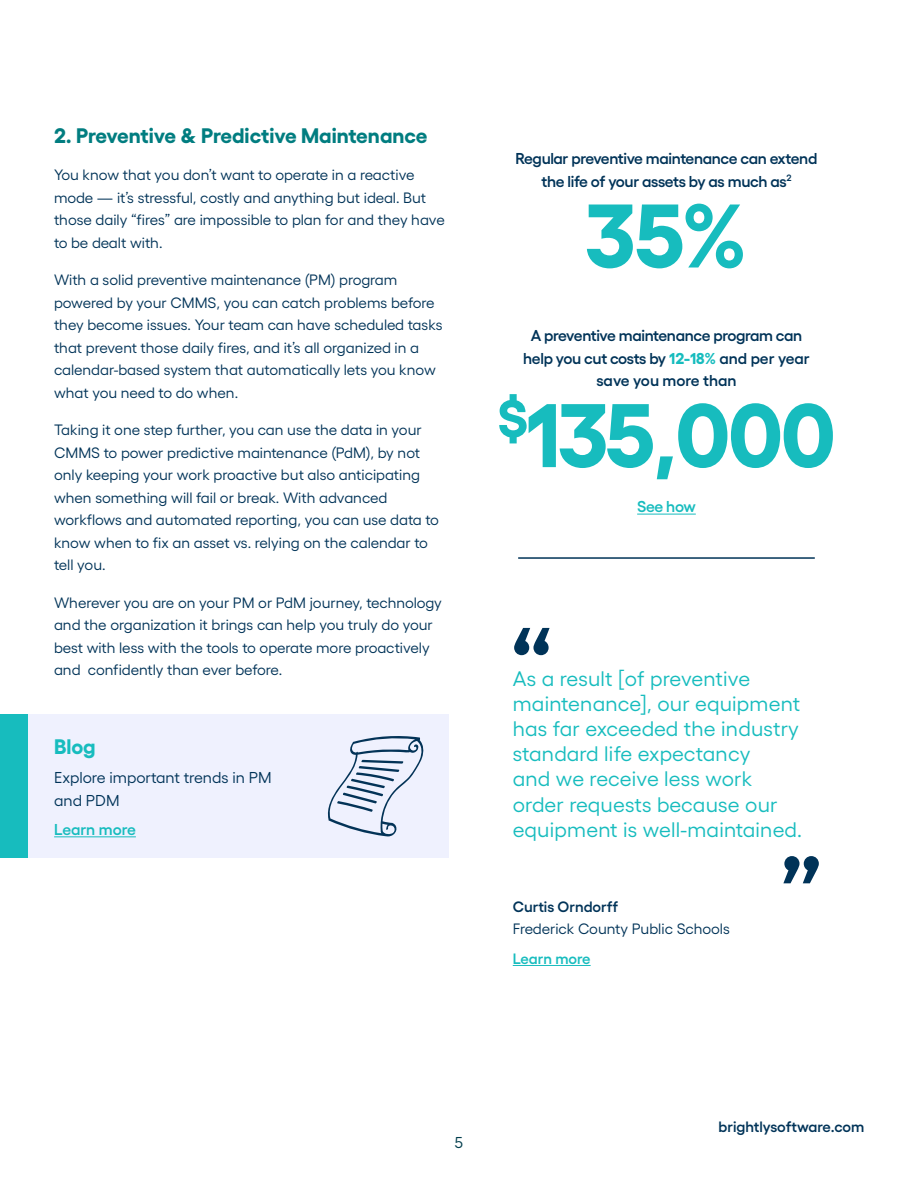
<style>
.page{position:relative;width:918px;height:1188px;background:#fff}
.page>*{position:absolute;margin:0;border:0;box-sizing:border-box;transform-origin:0 0}
.t1{font:700 90px "Yellix";letter-spacing:-.025em;color:#17bcbe}
.t2{font:700 90px "Yellix";color:#003358}
.t3{font:21px/25.2px "Yellix";letter-spacing:.01em;color:#17bcbe}
.t4{font:700 21px "Yellix";color:#017d80}
.t5{font:700 21px "Yellix";color:#17bcbe}
.t6{font:600 15.75px/22.5px "Yellix";letter-spacing:-.02em;color:#003358;text-align:center}
.t7{font:15.75px/22.5px "Yellix";color:#003358}
.t8{font:600 15.75px "Yellix";color:#17bcbe}
.t9{font:600 15.75px "Yellix";letter-spacing:-.02em;color:#17bcbe}
.t10{font:15.75px "Yellix";color:#003d4c}
.t11{font:15px/22.5px "Yellix";color:#003358}
.t12{font:600 15px "Yellix";color:#003358}
.t13{font:600 15px "Yellix";color:#17bcbe}
.s1{font-weight:700;color:#17bcbe}
</style>
<div class="page">
<div style="left:0;top:714px;width:449px;height:144px;background:#eff1fe"></div>
<hr style="left:54px;top:836px;width:82px;height:1px;background:#17bcbe">
<div style="left:0;top:714px;width:27px;height:144px;background:#17bcbe"></div>
<hr style="left:513px;top:965px;width:78px;height:1px;background:#17bcbe">
<hr style="left:637px;top:514px;width:59px;height:1px;background:#17bcbe">
<hr style="left:518px;top:557px;width:297px;height:2px;background:#003358">
<svg style="left:327px;top:736px;width:97px;height:100px"></svg>
<h2 class="t4" style="left:54px;top:118px;width:375px">2. Preventive &amp; Predictive Maintenance</h2>
<p class="t11" style="left:54px;top:162px;width:392px">You know that you don’t want to operate in a reactive mode — it’s stressful, costly and anything but ideal. But those daily “fires” are impossible to plan for and they have to be dealt with.</p>
<p class="t11" style="left:54px;top:267px;width:390px">With a solid preventive maintenance (PM) program powered by your CMMS, you can catch problems before they become issues. Your team can have scheduled tasks that prevent those daily fires, and it’s all organized in a calendar-based system that automatically lets you know what you need to do when.</p>
<p class="t11" style="left:54px;top:417px;width:386px">Taking it one step further, you can use the data in your CMMS to power predictive maintenance (PdM), by not only keeping your work proactive but also anticipating when something will fail or break. With advanced workflows and automated reporting, you can use data to know when to fix an asset vs. relying on the calendar to tell you.</p>
<p class="t11" style="left:54px;top:590px;width:389px">Wherever you are on your PM or PdM journey, technology and the organization it brings can help you truly do your best with less with the tools to operate more proactively and confidently than ever before.</p>
<h2 class="t5" style="left:54px;top:730px;width:43px">Blog</h2>
<p class="t7" style="left:54px;top:765px;width:219px">Explore important trends in PM and PDM</p>
<p class="t8" style="left:54px;top:817px;width:83px">Learn more</p>
<p class="t6" style="left:516px;top:146px;width:303px">Regular preventive maintenance can extend the life of your assets by as much as<sup>2</sup></p>
<h1 class="t1" style="left:586px;top:163px;width:163px">35%</h1>
<p class="t6" style="left:523px;top:323px;width:288px">A preventive maintenance program can help you cut costs by <span class="s1">12-18%</span> and per year save you more than</p>
<h1 class="t1" style="left:497px;top:363px;width:340px"><sup>$</sup>135,000</h1>
<p class="t9" style="left:637px;top:494px;width:60px">See how</p>
<h1 class="t2" style="left:510px;top:595px;width:46px">“</h1>
<h2 class="t3" style="left:513px;top:664px;width:291px">As a result [of preventive maintenance], our equipment has far exceeded the industry standard life expectancy<br>and we receive less work order requests because our equipment is well-maintained.</h2>
<p class="t12" style="left:513px;top:895px;width:107px">Curtis Orndorff</p>
<p class="t11" style="left:513px;top:916px;width:219px">Frederick County Public Schools</p>
<p class="t13" style="left:513px;top:947px;width:79px">Learn more</p>
<h1 class="t2" style="left:823px;top:916px;width:46px;rotate:-180deg">“</h1>
<p class="t10" style="left:455px;top:1131px;width:10px">5</p>
<p class="t12" style="left:719px;top:1115px;width:147px">brightlysoftware.com</p>
</div>
